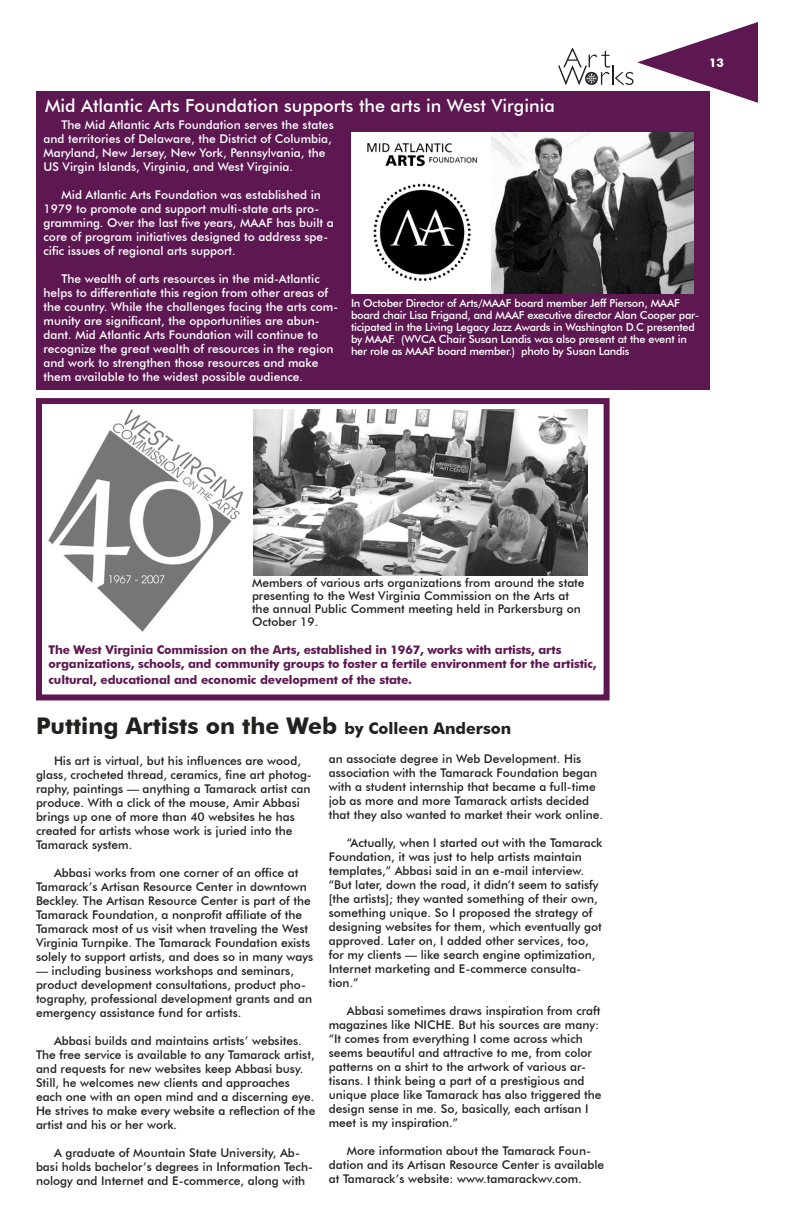
<style>
.page{position:relative;width:792px;height:1224px;background:#fff}
.page>*{position:absolute;margin:0;border:0;box-sizing:border-box;transform-origin:0 0}
.t1{font:700 23px "Futura BT";color:#1f221d}
.t2{font:500 18px "Futura BT";color:#fff}
.t3{font:500 12px/14px "Futura BT";color:#1f221d}
.t4{font:500 12px/14px "Futura BT";color:#fff}
.t5{font:700 12px/14px "Futura BT";letter-spacing:-.01em;color:#5d1851}
.t6{font:700 12px "Futura BT";color:#fff}
.t7{font:500 11px/12px "Futura BT";letter-spacing:-.02em;color:#fff}
.s1{font-size:16px}
</style>
<div class="page">
<svg style="left:558px;top:22px;width:200px;height:81px"></svg>
<img style="left:47px;top:409px;width:197px;height:223px">
<img style="left:253px;top:410px;width:334px;height:166px">
<div style="left:36px;top:398px;width:574px;height:302px;border:6px solid #5d1851"></div>
<div style="left:36px;top:91px;width:674px;height:299px;background:#5d1851"></div>
<img style="left:351px;top:132px;width:343px;height:161px">
<p class="t6" style="left:709px;top:55px;width:16px">13</p>
<h2 class="t2" style="left:45px;top:95px;width:511px">Mid Atlantic Arts Foundation supports the arts in West Virginia</h2>
<p class="t4" style="left:44px;top:117px;width:292px;text-indent:18px">The Mid Atlantic Arts Foundation serves the states and territories of Delaware, the District of Columbia, Maryland, New Jersey, New York, Pennsylvania, the US Virgin Islands, Virginia, and West Virginia.</p>
<p class="t4" style="left:44px;top:187px;width:292px;text-indent:18px">Mid Atlantic Arts Foundation was established in 1979 to promote and support multi-state arts pro&shy;gramming. Over the last five years, MAAF has built a core of program initiatives designed to address spe&shy;cific issues of regional arts support.</p>
<p class="t4" style="left:44px;top:271px;width:296px;text-indent:18px">The wealth of arts resources in the mid-Atlantic helps to differentiate this region from other areas of the country. While the challenges facing the arts com&shy;munity are significant, the opportunities are abun&shy;dant. Mid Atlantic Arts Foundation will continue to recognize the great wealth of resources in the region and work to strengthen those resources and make them available to the widest possible audience.</p>
<p class="t7" style="left:351px;top:297px;width:350px">In October Director of Arts/MAAF board member Jeff Pierson, MAAF board chair Lisa Frigand, and MAAF executive director Alan Cooper par&shy;ticipated in the Living Legacy Jazz Awards in Washington D.C presented by MAAF. (WVCA Chair Susan Landis was also present at the event in her role as MAAF board member.) photo by Susan Landis</p>
<p class="t3" style="left:252px;top:576px;width:334px;line-height:13px">Members of various arts organizations from around the state presenting to the West Virginia Commission on the Arts at the annual Public Comment meeting held in Parkersburg on October 19.</p>
<p class="t5" style="left:49px;top:643px;width:550px">The West Virginia Commission on the Arts, established in 1967, works with artists, arts organizations, schools, and community groups to foster a fertile environment for the artistic,</p>
<p class="t5" style="left:49px;top:673px;width:365px">cultural, educational and economic development of the state.</p>
<h1 class="t1" style="left:36px;top:711px;width:477px">Putting Artists on the Web <span class="s1">by Colleen Anderson</span></h1>
<p class="t3" style="left:36px;top:753px;width:277px;text-indent:18px">His art is virtual, but his influences are wood, glass, crocheted thread, ceramics, fine art photog&shy;raphy, paintings — anything a Tamarack artist can produce. With a click of the mouse, Amir Abbasi brings up one of more than 40 websites he has created for artists whose work is juried into the Tamarack system.</p>
<p class="t3" style="left:36px;top:865px;width:279px;text-indent:18px">Abbasi works from one corner of an office at Tamarack’s Artisan Resource Center in downtown Beckley. The Artisan Resource Center is part of the Tamarack Foundation, a nonprofit affiliate of the Tamarack most of us visit when traveling the West Virginia Turnpike. The Tamarack Foundation exists solely to support artists, and does so in many ways</p>
<p class="t3" style="left:36px;top:963px;width:278px">— including business workshops and seminars, product development consultations, product pho&shy;tography, professional development grants and an emergency assistance fund for artists.</p>
<p class="t3" style="left:36px;top:1033px;width:281px;text-indent:18px">Abbasi builds and maintains artists’ websites.<br>The free service is available to any Tamarack artist, and requests for new websites keep Abbasi busy.<br>Still, he welcomes new clients and approaches each one with an open mind and a discerning eye.<br>He strives to make every website a reflection of the artist and his or her work.</p>
<p class="t3" style="left:36px;top:1145px;width:278px;text-indent:18px">A graduate of Mountain State University, Ab&shy;basi holds bachelor’s degrees in Information Tech&shy;nology and Internet and E-commerce, along with</p>
<p class="t3" style="left:329px;top:751px;width:276px">an associate degree in Web Development. His association with the Tamarack Foundation began with a student internship that became a full-time job as more and more Tamarack artists decided that they also wanted to market their work online.</p>
<p class="t3" style="left:329px;top:835px;width:275px;text-indent:18px">“Actually, when I started out with the Tamarack Foundation, it was just to help artists maintain templates,” Abbasi said in an e-mail interview. “But later, down the road, it didn’t seem to satisfy [the artists]; they wanted something of their own, something unique. So I proposed the strategy of designing websites for them, which eventually got approved. Later on, I added other services, too, for my clients — like search engine optimization, Internet marketing and E-commerce consulta&shy;tion.”</p>
<p class="t3" style="left:329px;top:1003px;width:274px;text-indent:18px">Abbasi sometimes draws inspiration from craft magazines like NICHE. But his sources are many: “It comes from everything I come across which seems beautiful and attractive to me, from color patterns on a shirt to the artwork of various ar&shy;tisans. I think being a part of a prestigious and unique place like Tamarack has also triggered the design sense in me. So, basically, each artisan I meet is my inspiration.”</p>
<p class="t3" style="left:329px;top:1143px;width:277px;text-indent:18px">More information about the Tamarack Foun&shy;dation and its Artisan Resource Center is available at Tamarack’s website: www.tamarackwv.com.</p>
</div>
